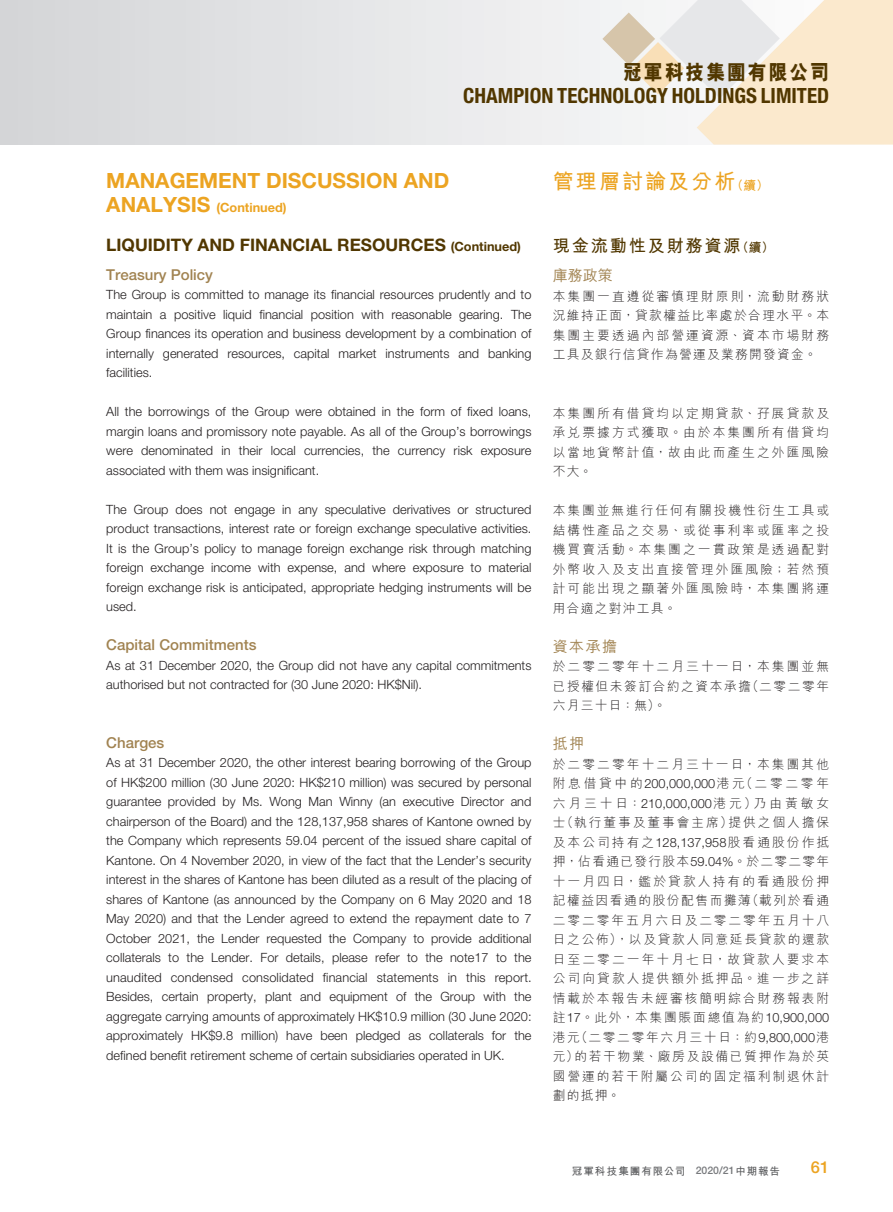
<style>
.page{position:relative;width:893px;height:1212px;background:#fff}
.page>*{position:absolute;margin:0;border:0;box-sizing:border-box;transform-origin:0 0}
.t1{font:700 condensed 21px "Helvetica Neue LT Std";color:#513700}
.t2{font:700 21px "Helvetica Neue LT Std";color:#eca422}
.t3{font:700 21px "M Hei HK";letter-spacing:.1em;color:#eca422}
.t4{font:800 21px "M Hei HK";letter-spacing:.1em;color:#513700;scale:.9 1}
.t5{font:700 17.25px "Helvetica Neue LT Std";color:#513700}
.t6{font:700 17.25px "M Hei HK";letter-spacing:.1em;color:#513700}
.t7{font:500 16.5px "Helvetica Neue LT Std";color:#eca422}
.t8{font:500 15px "Helvetica Neue LT Std";color:#a18351}
.t9{font:500 15px "M Hei HK";letter-spacing:.1em;color:#a18351}
.t10{font:300 12.75px/19.5px "Helvetica Neue LT Std";color:#231f20;text-align:justify}
.t11{font:300 12.75px/19.5px "M Hei HK";letter-spacing:.165em;color:#231f20;text-align:justify}
.t12{font:700 12.75px "Helvetica Neue LT Std";color:#eca422}
.t13{font:700 10.5px "M Hei HK";letter-spacing:.095em;color:#57585a}
.s1{font-size:21px}
.s2{font-size:12.75px}
.s3{font-family:"Helvetica Neue LT Std"}
.s4{font-family:"Helvetica Neue LT Std";font-weight:500;color:#787a7d}
</style>
<div class="page">
<svg style="left:0;top:0;width:602px;height:145px;background:#e2e3e5"></svg>
<svg style="left:602px;top:0;width:291px;height:145px"></svg>
<h1 class="t4" style="left:623px;top:62px;width:230px">冠軍科技集團有限公司</h1>
<h1 class="t1" style="left:463px;top:83px;width:367px">CHAMPION TECHNOLOGY HOLDINGS LIMITED</h1>
<h1 class="t2" style="left:106px;top:167px;width:345px">MANAGEMENT DISCUSSION AND</h1>
<p class="t12" style="left:106px;top:199px;width:182px"><span class="s1">ANALYSIS</span> (Continued)</p>
<h2 class="t5" style="left:106px;top:234px;width:416px">LIQUIDITY AND FINANCIAL RESOURCES <span class="s2">(Continued)</span></h2>
<p class="t8" style="left:106px;top:265px;width:108px">Treasury Policy</p>
<p class="t10" style="left:106px;top:285px;width:427px">The Group is committed to manage its financial resources prudently and to maintain a positive liquid financial position with reasonable gearing. The Group finances its operation and business development by a combination of internally generated resources, capital market instruments and banking facilities.</p>
<p class="t10" style="left:106px;top:402px;width:427px">All the borrowings of the Group were obtained in the form of fixed loans, margin loans and promissory note payable. As all of the Group’s borrowings were denominated in their local currencies, the currency risk exposure associated with them was insignificant.</p>
<p class="t10" style="left:106px;top:499px;width:427px">The Group does not engage in any speculative derivatives or structured product transactions, interest rate or foreign exchange speculative activities.<br>It is the Group’s policy to manage foreign exchange risk through matching foreign exchange income with expense, and where exposure to material foreign exchange risk is anticipated, appropriate hedging instruments will be used.</p>
<p class="t8" style="left:106px;top:636px;width:152px">Capital Commitments</p>
<p class="t10" style="left:106px;top:655px;width:427px">As at 31 December 2020, the Group did not have any capital commitments authorised but not contracted for (30 June 2020: HK$Nil).</p>
<p class="t8" style="left:106px;top:733px;width:60px">Charges</p>
<p class="t10" style="left:106px;top:753px;width:427px">As at 31 December 2020, the other interest bearing borrowing of the Group of HK$200 million (30 June 2020: HK$210 million) was secured by personal guarantee provided by Ms. Wong Man Winny (an executive Director and chairperson of the Board) and the 128,137,958 shares of Kantone owned by the Company which represents 59.04 percent of the issued share capital of Kantone. On 4 November 2020, in view of the fact that the Lender’s security interest in the shares of Kantone has been diluted as a result of the placing of shares of Kantone (as announced by the Company on 6 May 2020 and 18<br>May 2020) and that the Lender agreed to extend the repayment date to 7<br>October 2021, the Lender requested the Company to provide additional collaterals to the Lender. For details, please refer to the note17 to the unaudited condensed consolidated financial statements in this report.<br>Besides, certain property, plant and equipment of the Group with the aggregate carrying amounts of approximately HK$10.9 million (30 June 2020: approximately HK$9.8 million) have been pledged as collaterals for the defined benefit retirement scheme of certain subsidiaries operated in UK.</p>
<h1 class="t3" style="left:553px;top:166px;width:218px">管理層討論及分析<span class="s2">（續）</span></h1>
<h2 class="t6" style="left:553px;top:233px;width:223px">現金流動性及財務資源<span class="s2">（續）</span></h2>
<p class="t9" style="left:553px;top:265px;width:61px">庫務政策</p>
<p class="t11" style="left:553px;top:286px;width:278px">本集團一直遵從審慎理財原則，流動財務狀況維持正面，貸款權益比率處於合理水平。本集團主要透過內部營運資源、資本市場財務工具及銀行信貸作為營運及業務開發資金。</p>
<p class="t11" style="left:553px;top:403px;width:278px">本集團所有借貸均以定期貸款、孖展貸款及承兌票據方式獲取。由於本集團所有借貸均以當地貨幣計值，故由此而產生之外匯風險不大。</p>
<p class="t11" style="left:553px;top:500px;width:278px">本集團並無進行任何有關投機性衍生工具或結構性產品之交易、或從事利率或匯率之投機買賣活動。本集團之一貫政策是透過配對外幣收入及支出直接管理外匯風險；若然預計可能出現之顯著外匯風險時，本集團將運用合適之對沖工具。</p>
<p class="t9" style="left:553px;top:635px;width:66px">資本承擔</p>
<p class="t11" style="left:553px;top:656px;width:278px">於二零二零年十二月三十一日，本集團並無已授權但未簽訂合約之資本承擔（二零二零年六月三十日：無）。</p>
<p class="t9" style="left:553px;top:733px;width:33px">抵押</p>
<p class="t11" style="left:553px;top:754px;width:278px">於二零二零年十二月三十一日，本集團其他附息借貸中的<span class="s3">200,000,000</span>港元（二零二零年六月三十日：<span class="s3">210,000,000</span>港元）乃由黃敏女士（執行董事及董事會主席）提供之個人擔保及本公司持有之<span class="s3">128,137,958</span>股看通股份作抵押，佔看通已發行股本<span class="s3">59.04%</span>。於二零二零年十一月四日，鑑於貸款人持有的看通股份押記權益因看通的股份配售而攤薄（載列於看通二零二零年五月六日及二零二零年五月十八日之公佈），以及貸款人同意延長貸款的還款日至二零二一年十月七日，故貸款人要求本公司向貸款人提供額外抵押品。進一步之詳情載於本報告未經審核簡明綜合財務報表附註<span class="s3">17</span>。此外，本集團賬面總值為約<span class="s3">10,900,000</span>港元（二零二零年六月三十日：約<span class="s3">9,800,000</span>港元）的若干物業、廠房及設備已質押作為於英國營運的若干附屬公司的固定福利制退休計劃的抵押。</p>
<p class="t13" style="left:572px;top:1163px;width:210px">冠軍科技集團有限公司 <span class="s4">2020/21</span>中期報告</p>
<p class="t7" style="left:811px;top:1157px;width:20px">61</p>
</div>
